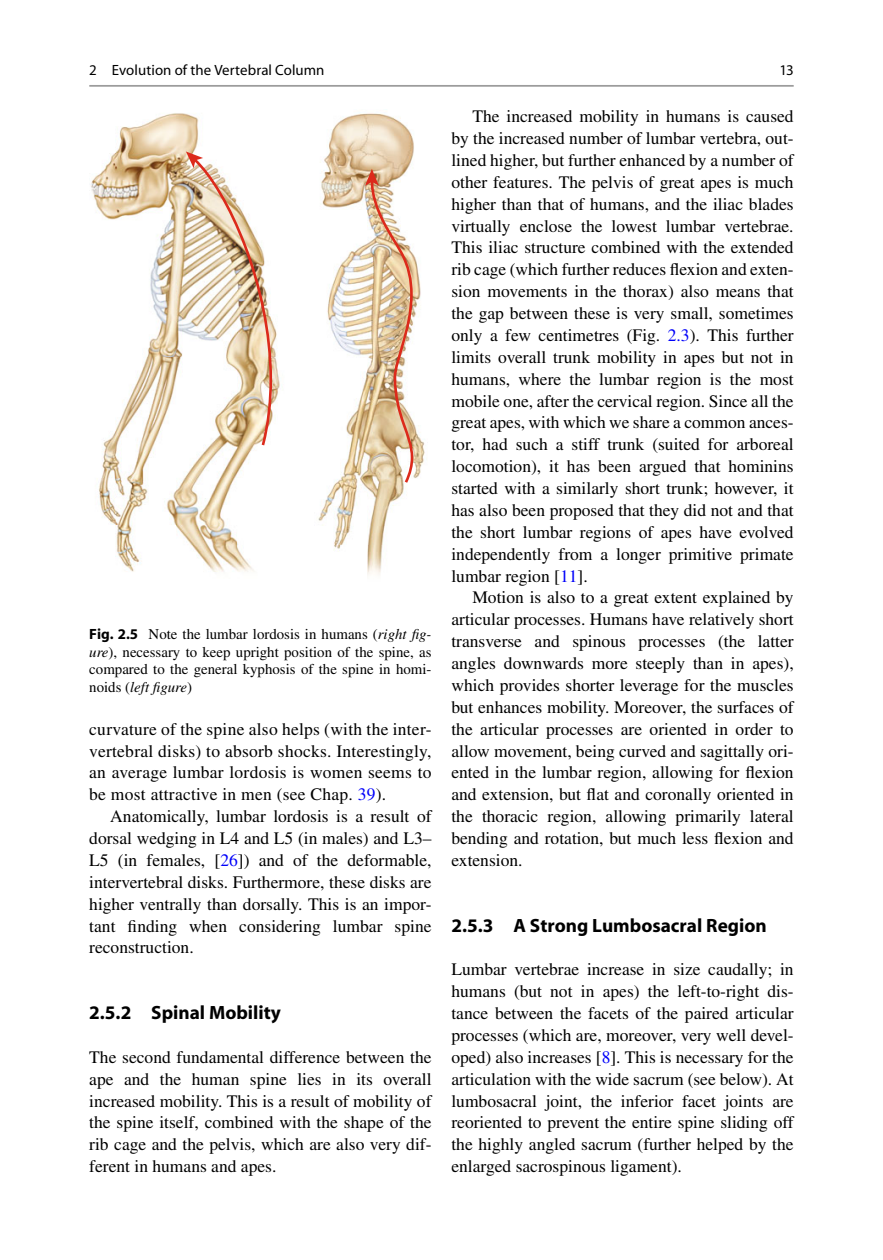
<style>
.page{position:relative;width:883px;height:1260px;background:#fff}
.page>*{position:absolute;margin:0;border:0;box-sizing:border-box;transform-origin:0 0}
.t1{font:700 19.25px "Swkwwj Myriad";color:#000}
.t2{font:17.5px/21.9px "Cpldyc Times";color:#000;text-align:justify}
.t3{font:14.88px/17.5px "Cpldyc Times";color:#000;text-align:justify}
.t4{font:14.88px "Svbjmd Myriad";letter-spacing:.005em;color:#000}
.t5{font:italic 14.88px "Bqwwvh Times";color:#000}
.s1{font-family:"Swkwwj Myriad";font-weight:700}
.s2{font-family:"Bqwwvh Times";font-style:italic}
.s3{font-family:"Cpldyc Times";font-style:normal}
.s4{color:#0000fa}
</style>
<div class="page">
<img style="left:90px;top:113px;width:190px;height:459px">
<img style="left:318px;top:113px;width:107px;height:462px">
<svg style="left:186px;top:151px;width:86px;height:294px"></svg>
<img style="left:365px;top:169px;width:48px;height:314px">
<hr style="left:89px;top:85px;width:705px;height:2px;background:#9c9c9c">
<p class="t4" style="left:89px;top:64px;width:237px">2 Evolution of the Vertebral Column</p>
<p class="t3" style="left:89px;top:627px;width:344px"><span class="s1">Fig. 2.5</span> Note the lumbar lordosis in humans ( <span class="s2">right fig&shy;ure</span> ), necessary to keep upright position of the spine, as compared to the general kyphosis of the spine in homi-</p>
<p class="t5" style="left:89px;top:682px;width:104px"><span class="s3">noids (</span> left figure <span class="s3">)</span></p>
<p class="t2" style="left:89px;top:720px;width:344px">curvature of the spine also helps (with the inter&shy;vertebral disks) to absorb shocks. Interestingly, an average lumbar lordosis is women seems to be most attractive in men (see Chap. <span class="s4">39</span>).</p>
<p class="t2" style="left:89px;top:807px;width:344px;text-indent:21px">Anatomically, lumbar lordosis is a result of dorsal wedging in L4 and L5 (in males) and L3– L5 (in females, [ <span class="s4">26</span> ]) and of the deformable, intervertebral disks. Furthermore, these disks are higher ventrally than dorsally. This is an impor&shy;tant finding when considering lumbar spine reconstruction.</p>
<p class="t1" style="left:89px;top:1005px;width:193px">2.5.2 Spinal Mobility</p>
<p class="t2" style="left:89px;top:1048px;width:344px">The second fundamental difference between the ape and the human spine lies in its overall increased mobility. This is a result of mobility of the spine itself, combined with the shape of the rib cage and the pelvis, which are also very dif&shy;ferent in humans and apes.</p>
<p class="t4" style="left:779px;top:64px;width:16px">13</p>
<p class="t2" style="left:451px;top:107px;width:344px;text-indent:21px">The increased mobility in humans is caused by the increased number of lumbar vertebra, out&shy;lined higher, but further enhanced by a number of other features. The pelvis of great apes is much higher than that of humans, and the iliac blades virtually enclose the lowest lumbar vertebrae.<br>This iliac structure combined with the extended rib cage (which further reduces flexion and exten&shy;sion movements in the thorax) also means that the gap between these is very small, sometimes only a few centimetres (Fig. <span class="s4">2.3</span> ). This further limits overall trunk mobility in apes but not in humans, where the lumbar region is the most mobile one, after the cervical region. Since all the great apes, with which we share a common ances&shy;tor, had such a stiff trunk (suited for arboreal locomotion), it has been argued that hominins started with a similarly short trunk; however, it has also been proposed that they did not and that the short lumbar regions of apes have evolved independently from a longer primitive primate lumbar region [ <span class="s4">11</span> ].</p>
<p class="t2" style="left:451px;top:588px;width:344px;text-indent:21px">Motion is also to a great extent explained by articular processes. Humans have relatively short transverse and spinous processes (the latter angles downwards more steeply than in apes), which provides shorter leverage for the muscles but enhances mobility. Moreover, the surfaces of the articular processes are oriented in order to allow movement, being curved and sagittally ori&shy;ented in the lumbar region, allowing for flexion and extension, but flat and coronally oriented in the thoracic region, allowing primarily lateral bending and rotation, but much less flexion and extension.</p>
<p class="t1" style="left:451px;top:918px;width:317px">2.5.3 A Strong Lumbosacral Region</p>
<p class="t2" style="left:451px;top:960px;width:344px">Lumbar vertebrae increase in size caudally; in humans (but not in apes) the left-to-right dis&shy;tance between the facets of the paired articular processes (which are, moreover, very well devel&shy;oped) also increases [ <span class="s4">8</span> ]. This is necessary for the articulation with the wide sacrum (see below). At lumbosacral joint, the inferior facet joints are reoriented to prevent the entire spine sliding off the highly angled sacrum (further helped by the enlarged sacrospinous ligament).</p>
</div>
